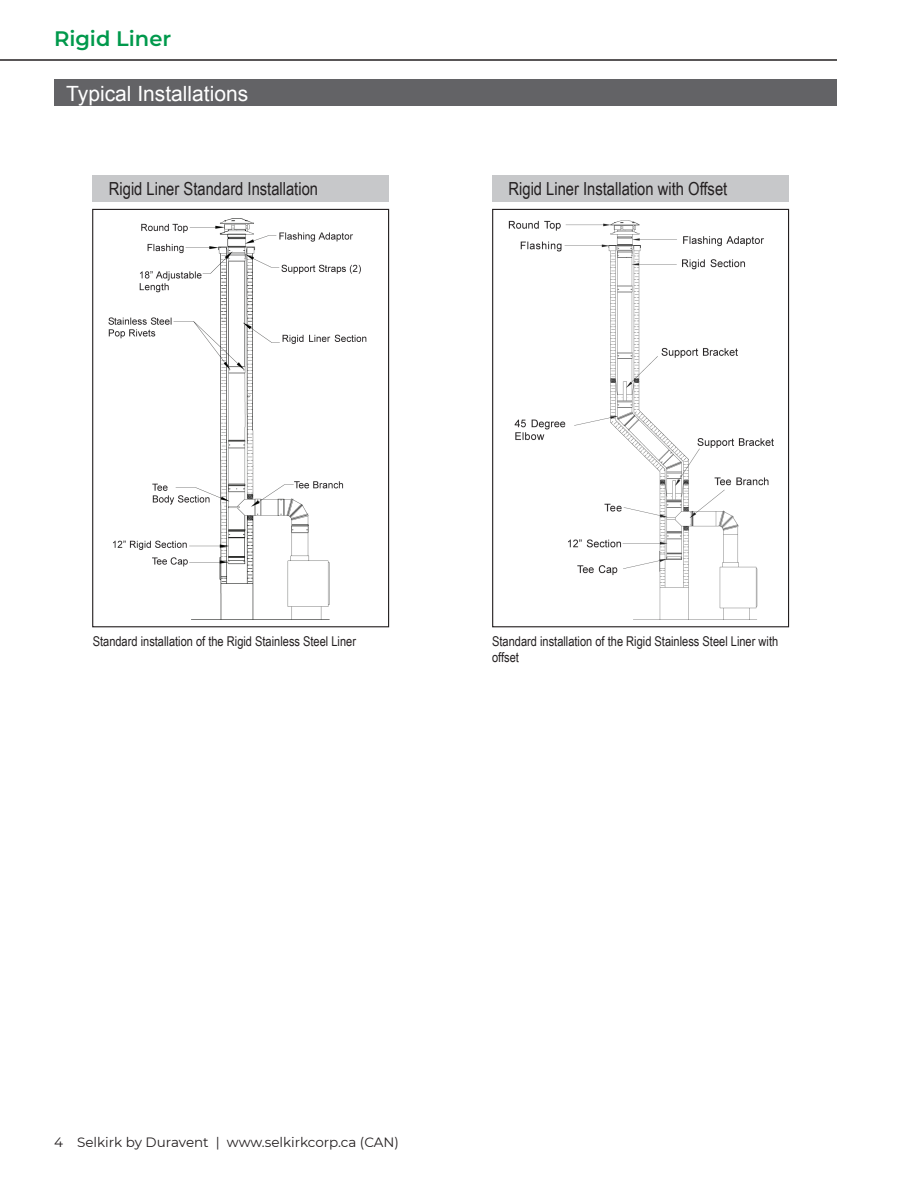
<style>
.page{position:relative;width:918px;height:1188px;background:#fff}
.page>*{position:absolute;margin:0;border:0;box-sizing:border-box;transform-origin:0 0}
.t1{font:21px "Arial";color:#fff}
.t2{font:100 21px "Montserrat";color:#00994c}
.t3{font:18px "Arial Narrow";color:#231f20}
.t4{font:13.5px/16.2px "Arial Narrow";color:#231f20}
.t5{font:13.5px "Montserrat";color:#231f20}
</style>
<div class="page">
<hr style="left:0;top:59px;width:837px;height:2px;background:#231f20">
<div style="left:54px;top:80px;width:783px;height:26px;background:#636366"></div>
<div style="left:92px;top:175px;width:297px;height:27px;background:#c7c8ca"></div>
<div style="left:492px;top:175px;width:297px;height:27px;background:#c7c8ca"></div>
<div style="left:92px;top:209px;width:297px;height:418px;border:1px solid #231f20"></div>
<div style="left:492px;top:209px;width:297px;height:418px;border:1px solid #231f20"></div>
<img style="left:109px;top:219px;width:257px;height:401px">
<img style="left:508px;top:220px;width:265px;height:400px">
<h1 class="t2" style="left:54px;top:24px;width:119px">Rigid Liner</h1>
<h1 class="t1" style="left:66px;top:80px;width:184px">Typical Installations</h1>
<h2 class="t3" style="left:109px;top:176px;width:211px">Rigid Liner Standard Installation</h2>
<h2 class="t3" style="left:509px;top:176px;width:220px">Rigid Liner Installation with Offset</h2>
<p class="t4" style="left:93px;top:632px;width:265px">Standard installation of the Rigid Stainless Steel Liner</p>
<p class="t4" style="left:492px;top:632px;width:288px">Standard installation of the Rigid Stainless Steel Liner with offset</p>
<p class="t5" style="left:54px;top:1133px;width:346px">4 Selkirk by Duravent | www.selkirkcorp.ca (CAN)</p>
</div>
